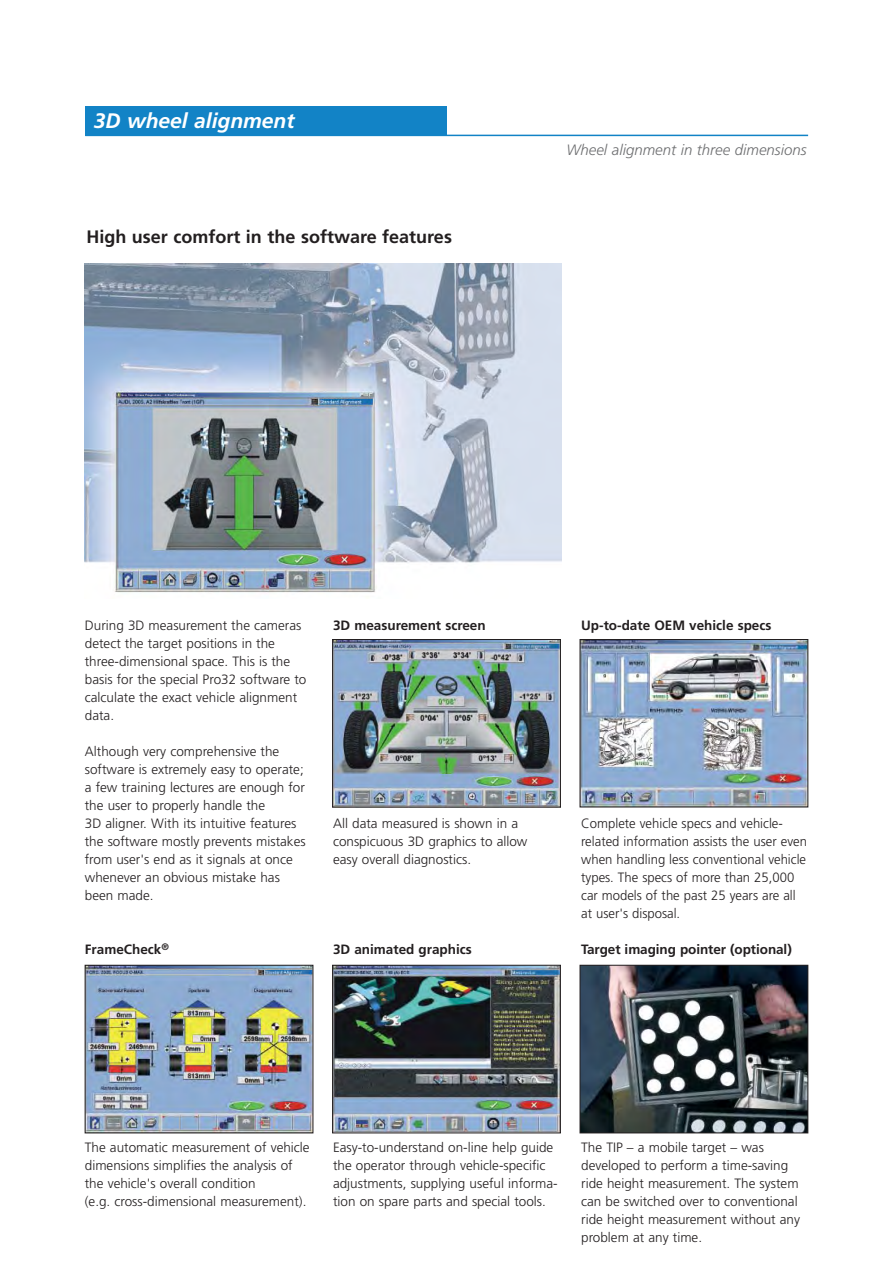
<style>
.page{position:relative;width:893px;height:1263px;background:#fff}
.page>*{position:absolute;margin:0;border:0;box-sizing:border-box;transform-origin:0 0}
.t1{font:italic 700 21px "Frutiger LT Std";color:#fff}
.t2{font:700 18px "Frutiger LT Std";color:#231f20}
.t3{font:italic 300 15px "Frutiger LT Std";color:#6d6e70}
.t4{font:300 13.5px/18px "Frutiger LT Std";color:#231f20}
.t5{font:700 13.5px "Frutiger LT Std";color:#231f20}
</style>
<div class="page">
<hr style="left:85px;top:135px;width:723px;height:1px;background:#1283c6">
<div style="left:85px;top:106px;width:362px;height:30px;background:#1283c6"></div>
<img style="left:85px;top:264px;width:476px;height:329px">
<img style="left:87px;top:967px;width:224px;height:164px">
<div style="left:85px;top:965px;width:228px;height:168px;border:1px solid #231f20"></div>
<img style="left:334px;top:641px;width:224px;height:164px">
<div style="left:332px;top:639px;width:228px;height:168px;border:1px solid #231f20"></div>
<img style="left:334px;top:967px;width:224px;height:164px">
<div style="left:332px;top:965px;width:228px;height:168px;border:1px solid #231f20"></div>
<img style="left:581px;top:641px;width:225px;height:164px">
<div style="left:579px;top:639px;width:229px;height:168px;border:1px solid #231f20"></div>
<img style="left:581px;top:967px;width:225px;height:164px">
<div style="left:579px;top:965px;width:229px;height:168px;border:1px solid #231f20"></div>
<h1 class="t1" style="left:94px;top:111px;width:202px">3D wheel alignment</h1>
<h2 class="t2" style="left:86px;top:228px;width:367px">High user comfort in the software features</h2>
<p class="t3" style="left:566px;top:143px;width:242px">Wheel alignment in three dimensions</p>
<p class="t4" style="left:85px;top:617px;width:223px">During 3D measurement the cameras detect the target positions in the three-dimensional space. This is the basis for the special Pro32 software to calculate the exact vehicle alignment data.</p>
<p class="t4" style="left:85px;top:743px;width:222px">Although very comprehensive the software is extremely easy to operate; a few training lectures are enough for the user to properly handle the<br>3D aligner. With its intuitive features the software mostly prevents mistakes from user's end as it signals at once whenever an obvious mistake has been made.</p>
<p class="t5" style="left:85px;top:943px;width:86px">FrameCheck<sup>®</sup></p>
<p class="t5" style="left:333px;top:619px;width:154px">3D measurement screen</p>
<p class="t4" style="left:333px;top:815px;width:196px">All data measured is shown in a conspicuous 3D graphics to allow easy overall diagnostics.</p>
<p class="t5" style="left:333px;top:943px;width:140px">3D animated graphics</p>
<p class="t5" style="left:581px;top:619px;width:192px">Up-to-date OEM vehicle specs</p>
<p class="t4" style="left:581px;top:815px;width:227px">Complete vehicle specs and vehicle&shy;related information assists the user even when handling less conventional vehicle types. The specs of more than 25,000 car models of the past 25 years are all at user's disposal.</p>
<p class="t5" style="left:581px;top:943px;width:212px">Target imaging pointer (optional)</p>
<p class="t4" style="left:85px;top:1139px;width:226px">The automatic measurement of vehicle dimensions simplifies the analysis of the vehicle's overall condition<br>(e.g. cross-dimensional measurement).</p>
<p class="t4" style="left:333px;top:1139px;width:226px">Easy-to-understand on-line help guide the operator through vehicle-specific adjustments, supplying useful informa&shy;tion on spare parts and special tools.</p>
<p class="t4" style="left:581px;top:1139px;width:220px">The TIP – a mobile target – was developed to perform a time-saving ride height measurement. The system can be switched over to conventional ride height measurement without any problem at any time.</p>
</div>
